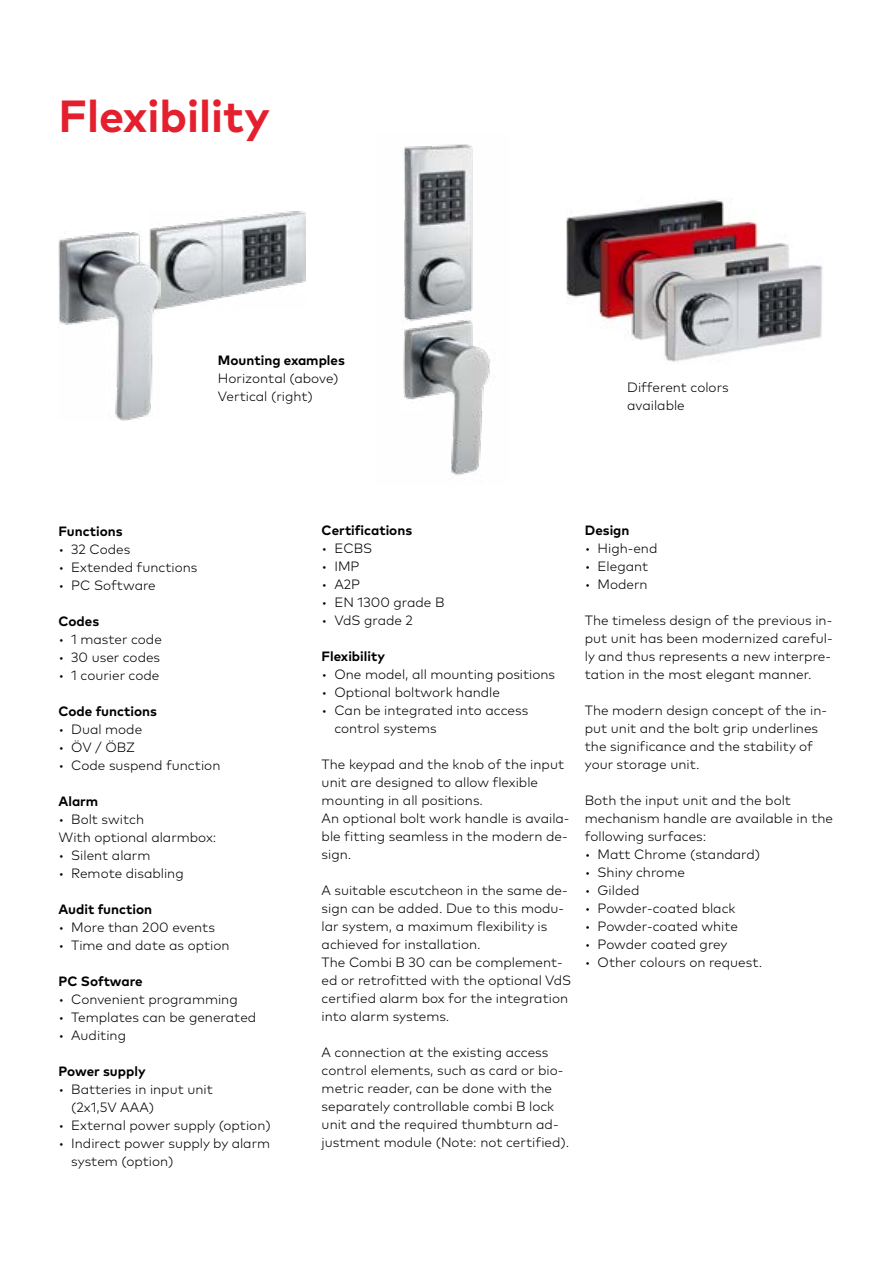
<style>
.page{position:relative;width:893px;height:1263px;background:#fff}
.page>*{position:absolute;margin:0;border:0;box-sizing:border-box;transform-origin:0 0}
.t1{font:700 45px "Mark Pro";color:#e5202e}
.t2{font:300 13.5px/18px "Mark Pro";color:#000}
.t3{font:700 13.5px "Mark Pro";color:#000}
</style>
<div class="page">
<img style="left:402px;top:144px;width:93px;height:336px">
<img style="left:150px;top:211px;width:155px;height:98px">
<img style="left:58px;top:231px;width:102px;height:189px">
<img style="left:566px;top:199px;width:257px;height:163px">
<h1 class="t1" style="left:58px;top:82px;width:213px">Flexibility</h1>
<p class="t3" style="left:218px;top:349px;width:128px">Mounting examples</p>
<p class="t2" style="left:218px;top:368px;width:122px">Horizontal (above)<br>Vertical (right)</p>
<p class="t2" style="left:627px;top:377px;width:103px">Different colors available</p>
<p class="t3" style="left:58px;top:520px;width:66px">Functions</p>
<p class="t2" style="left:58px;top:539px;width:73px">• 32 Codes</p>
<p class="t2" style="left:58px;top:557px;width:141px">• Extended functions</p>
<p class="t2" style="left:58px;top:575px;width:99px">• PC Software</p>
<p class="t3" style="left:58px;top:610px;width:42px">Codes</p>
<p class="t2" style="left:58px;top:629px;width:105px">• 1 master code</p>
<p class="t2" style="left:58px;top:647px;width:103px">• 30 user codes</p>
<p class="t2" style="left:58px;top:665px;width:102px">• 1 courier code</p>
<p class="t3" style="left:58px;top:700px;width:100px">Code functions</p>
<p class="t2" style="left:58px;top:719px;width:85px">• Dual mode</p>
<p class="t2" style="left:58px;top:737px;width:78px">• ÖV / ÖBZ</p>
<p class="t2" style="left:58px;top:755px;width:163px">• Code suspend function</p>
<p class="t3" style="left:58px;top:790px;width:41px">Alarm</p>
<p class="t2" style="left:58px;top:809px;width:159px">• Bolt switch<br>With optional alarmbox:</p>
<p class="t2" style="left:58px;top:845px;width:94px">• Silent alarm</p>
<p class="t2" style="left:58px;top:863px;width:127px">• Remote disabling</p>
<p class="t3" style="left:58px;top:898px;width:95px">Audit function</p>
<p class="t2" style="left:58px;top:917px;width:158px">• More than 200 events</p>
<p class="t2" style="left:58px;top:935px;width:173px">• Time and date as option</p>
<p class="t3" style="left:58px;top:970px;width:86px">PC Software</p>
<p class="t2" style="left:58px;top:989px;width:181px">• Convenient programming</p>
<p class="t2" style="left:58px;top:1007px;width:199px">• Templates can be generated</p>
<p class="t2" style="left:58px;top:1025px;width:69px">• Auditing</p>
<p class="t3" style="left:58px;top:1060px;width:89px">Power supply</p>
<p class="t2" style="left:71px;top:1079px;width:143px;text-indent:-13px">• Batteries in input unit (2x1,5V AAA)</p>
<p class="t2" style="left:58px;top:1115px;width:214px">• External power supply (option)</p>
<p class="t2" style="left:71px;top:1133px;width:200px;text-indent:-13px">• Indirect power supply by alarm system (option)</p>
<p class="t3" style="left:322px;top:520px;width:92px">Certifications</p>
<p class="t2" style="left:322px;top:539px;width:52px">• ECBS</p>
<p class="t2" style="left:322px;top:557px;width:39px">• IMP</p>
<p class="t2" style="left:322px;top:575px;width:40px">• A2P</p>
<p class="t2" style="left:322px;top:593px;width:124px">• EN 1300 grade B</p>
<p class="t2" style="left:322px;top:611px;width:93px">• VdS grade 2</p>
<p class="t3" style="left:322px;top:646px;width:65px">Flexibility</p>
<p class="t2" style="left:322px;top:665px;width:235px">• One model, all mounting positions</p>
<p class="t2" style="left:322px;top:683px;width:180px">• Optional boltwork handle</p>
<p class="t2" style="left:334px;top:701px;width:195px;text-indent:-13px">• Can be integrated into access control systems</p>
<p class="t2" style="left:322px;top:755px;width:249px">The keypad and the knob of the input unit are designed to allow flexible mounting in all positions.<br>An optional bolt work handle is availa&shy;ble fitting seamless in the modern de&shy;sign.</p>
<p class="t2" style="left:322px;top:880px;width:251px">A suitable escutcheon in the same de&shy;sign can be added. Due to this modu&shy;lar system, a maximum flexibility is achieved for installation.<br>The Combi B 30 can be complement&shy;ed or retrofitted with the optional VdS certified alarm box for the integration into alarm systems.</p>
<p class="t2" style="left:322px;top:1042px;width:249px">A connection at the existing access control elements, such as card or bio&shy;metric reader, can be done with the separately controllable combi B lock unit and the required thumbturn ad&shy;justment module (Note: not certified).</p>
<p class="t3" style="left:585px;top:520px;width:46px">Design</p>
<p class="t2" style="left:585px;top:538px;width:74px">• High-end</p>
<p class="t2" style="left:585px;top:556px;width:65px">• Elegant</p>
<p class="t2" style="left:585px;top:574px;width:64px">• Modern</p>
<p class="t2" style="left:585px;top:610px;width:249px;text-align:justify">The timeless design of the previous in&shy;put unit has been modernized careful&shy;ly and thus represents a new interpre&shy;tation in the most elegant manner.</p>
<p class="t2" style="left:585px;top:700px;width:244px">The modern design concept of the in&shy;put unit and the bolt grip underlines the significance and the stability of your storage unit.</p>
<p class="t2" style="left:585px;top:790px;width:250px">Both the input unit and the bolt mechanism handle are available in the following surfaces:</p>
<p class="t2" style="left:585px;top:844px;width:177px">• Matt Chrome (standard)</p>
<p class="t2" style="left:585px;top:862px;width:102px">• Shiny chrome</p>
<p class="t2" style="left:585px;top:880px;width:56px">• Gilded</p>
<p class="t2" style="left:585px;top:898px;width:152px">• Powder-coated black</p>
<p class="t2" style="left:585px;top:916px;width:155px">• Powder-coated white</p>
<p class="t2" style="left:585px;top:934px;width:144px">• Powder coated grey</p>
<p class="t2" style="left:585px;top:952px;width:179px">• Other colours on request.</p>
</div>
